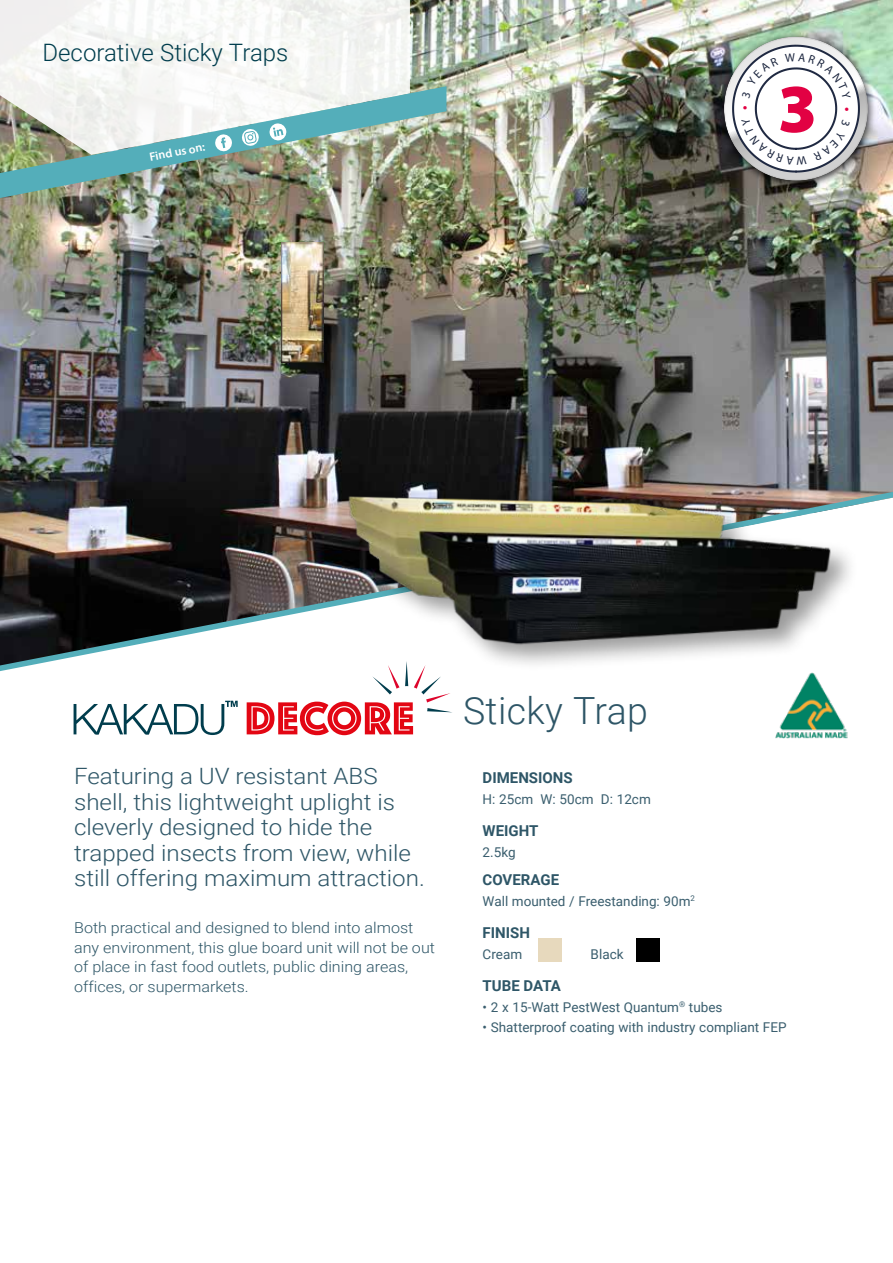
<style>
.page{position:relative;width:893px;height:1263px;background:#fff}
.page>*{position:absolute;margin:0;border:0;box-sizing:border-box;transform-origin:0 0}
.t1{font:900 69px "Myriad Pro";color:#e20143}
.t2{font:300 37.5px "Roboto";letter-spacing:.01em;color:#2e5667}
.t3{font:300 24px "Roboto";color:#003d4d}
.t4{font:300 22.5px/25.5px "Roboto";color:#2e5667;scale:1.07 1}
.t5{font:300 15px/19.5px "Roboto";color:#2e5667;scale:1.07 1}
.t6{font:700 15px "Roboto";color:#2e5667}
.t7{font:13.5px "Roboto";color:#3a5e6e}
.t8{font:600 12px "Myriad Pro";color:#fff}
</style>
<div class="page">
<img style="left:0;top:0;width:893px;height:492px">
<div style="left:716px;top:31px;width:160px;height:160px;background:#000;opacity:.8"></div>
<div style="left:722px;top:34px;width:147px;height:147px;background:#000;opacity:.75"></div>
<img style="left:0;top:492px;width:893px;height:179px">
<div style="left:344px;top:491px;width:514px;height:181px;background:#000;opacity:.4"></div>
<img style="left:335px;top:448px;width:507px;height:224px">
<div style="left:539px;top:938px;width:23px;height:24px;background:#e7d9bd"></div>
<div style="left:636px;top:938px;width:24px;height:24px;background:#000"></div>
<img style="left:281px;top:242px;width:43px;height:121px">
<svg style="left:74px;top:701px;width:164px;height:34px"></svg>
<svg style="left:247px;top:661px;width:206px;height:74px"></svg>
<svg style="left:0;top:0;width:410px;height:86px;fill:#f6f7f5"></svg>
<img style="left:0;top:86px;width:446px;height:115px">
<svg style="left:241px;top:128px;width:18px;height:18px"></svg>
<svg style="left:214px;top:134px;width:19px;height:18px"></svg>
<svg style="left:269px;top:123px;width:18px;height:18px"></svg>
<img style="left:773px;top:671px;width:77px;height:68px">
<svg style="left:732px;top:44px;width:128px;height:129px"></svg>
<h3 class="t3" style="left:43px;top:35px;width:247px">Decorative Sticky Traps</h3>
<p class="t8" style="left:148px;top:150px;width:58px;rotate:-11deg">Find us on:</p>
<h1 class="t1" style="left:778px;top:63px;width:41px">3</h1>
<h3 class="t4" style="left:74px;top:762px;width:329px">Featuring a UV resistant ABS shell, this lightweight uplight is cleverly designed to hide the trapped insects from view, while still offering maximum attraction.</h3>
<p class="t5" style="left:74px;top:918px;width:339px">Both practical and designed to blend into almost any environment, this glue board unit will not be out of place in fast food outlets, public dining areas, offices, or supermarkets.</p>
<h2 class="t2" style="left:463px;top:684px;width:186px">Sticky Trap</h2>
<p class="t6" style="left:483px;top:767px;width:92px">DIMENSIONS</p>
<p class="t7" style="left:483px;top:789px;width:170px">H: 25cm W: 50cm D: 12cm</p>
<p class="t6" style="left:483px;top:820px;width:57px">WEIGHT</p>
<p class="t7" style="left:483px;top:842px;width:34px">2.5kg</p>
<p class="t6" style="left:483px;top:869px;width:78px">COVERAGE</p>
<p class="t7" style="left:483px;top:891px;width:214px">Wall mounted / Freestanding: 90m<sup>2</sup></p>
<p class="t6" style="left:483px;top:922px;width:49px">FINISH</p>
<p class="t7" style="left:483px;top:944px;width:41px">Cream</p>
<p class="t7" style="left:591px;top:944px;width:34px">Black</p>
<p class="t6" style="left:483px;top:975px;width:80px">TUBE DATA</p>
<p class="t7" style="left:483px;top:997px;width:241px">• 2 x 15-Watt PestWest Quantum<sup>®</sup> tubes</p>
<p class="t7" style="left:483px;top:1018px;width:305px">• Shatterproof coating with industry compliant FEP</p>
</div>
